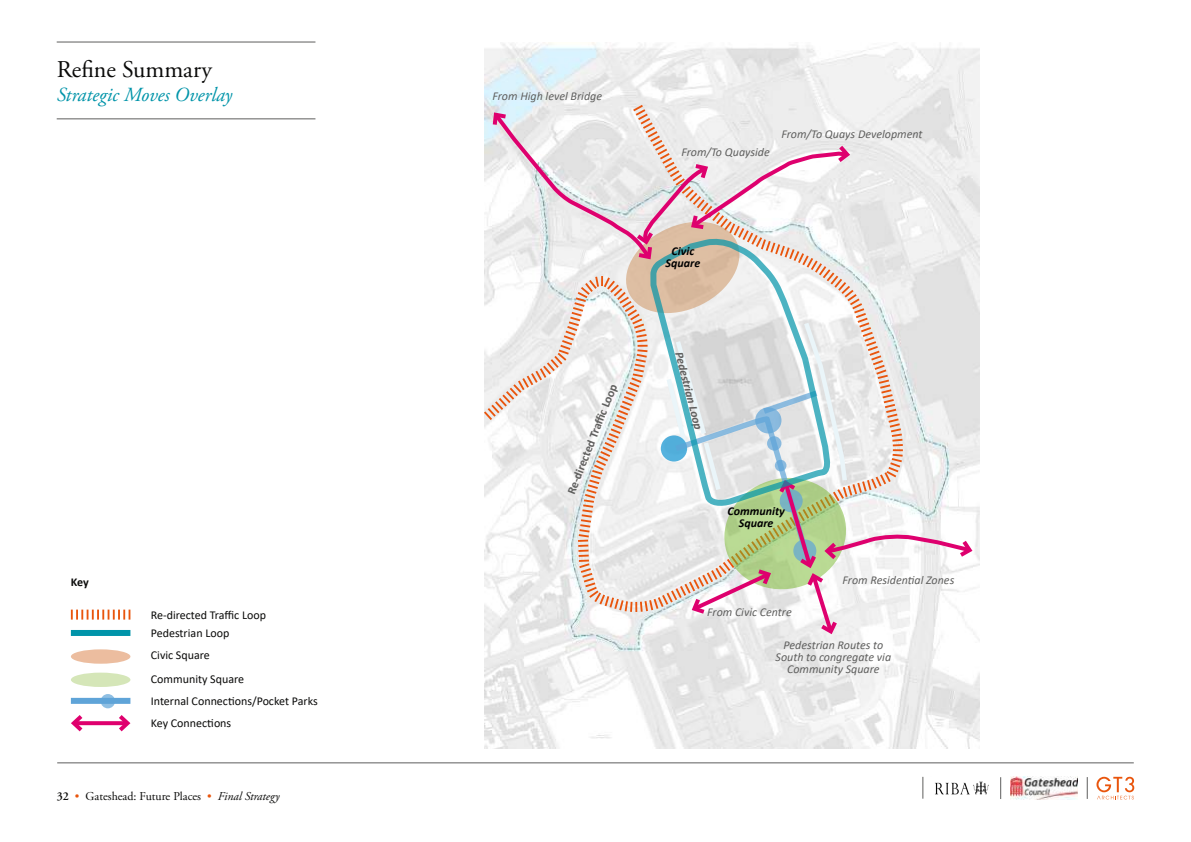
<style>
.page{position:relative;width:1191px;height:842px;background:#fff}
.page>*{position:absolute;margin:0;border:0;box-sizing:border-box;transform-origin:0 0}
.t1{font:24px "Adobe Garamond Pro";color:#0a0a09}
.t2{font:italic 20px "Adobe Garamond Pro";color:#0094a9}
.t3{font:italic 12px/12px "Calibri";color:#5f5f5e;text-align:center}
.t4{font:12px/22.8px "Calibri";color:#0a0a09}
.t5{font:12px "Adobe Garamond Pro";color:#0a0a09}
.t6{font:italic 700 12px/12px "Calibri";color:#000;text-align:center}
.t7{font:700 12px "Calibri";color:#5f5f5e}
.t8{font:italic 700 12px "Calibri";color:#5f5f5e}
.t9{font:700 12px "Calibri";color:#0a0a09}
.s1{font-weight:600}
.s2{color:#e9550d}
.s3{font-style:italic}
</style>
<div class="page">
<hr style="left:57px;top:119px;width:258px;height:1px;background:#5e5e5d">
<hr style="left:57px;top:42px;width:258px;height:1px;background:#5e5e5d">
<hr style="left:57px;top:763px;width:1076px;height:1px;background:#5e5e5d">
<svg style="left:1096px;top:777px;width:38px;height:22px"></svg>
<svg style="left:1087px;top:777px;width:1px;height:22px"></svg>
<svg style="left:1000px;top:777px;width:1px;height:22px"></svg>
<img style="left:1010px;top:777px;width:67px;height:22px">
<img style="left:935px;top:781px;width:54px;height:14px">
<svg style="left:922px;top:777px;width:1px;height:22px"></svg>
<img style="left:484px;top:43px;width:495px;height:705px">
<svg style="left:484px;top:103px;width:420px;height:511px"></svg>
<svg style="left:71px;top:610px;width:59px;height:10px"></svg>
<div style="left:71px;top:630px;width:59px;height:6px;background:#0094a9"></div>
<div style="left:71px;top:649px;width:59px;height:15px;background:#ecbd9f;border-radius:50%"></div>
<div style="left:71px;top:673px;width:59px;height:14px;background:#d5e6b8;border-radius:50%"></div>
<div style="left:71px;top:698px;width:59px;height:6px;background:#5fa4d8"></div>
<svg style="left:101px;top:694px;width:14px;height:14px"></svg>
<svg style="left:490px;top:109px;width:485px;height:528px"></svg>
<svg style="left:87px;top:721px;width:28px;height:4px"></svg>
<svg style="left:71px;top:715px;width:16px;height:17px"></svg>
<svg style="left:115px;top:715px;width:16px;height:17px"></svg>
<svg style="left:646px;top:234px;width:187px;height:273px"></svg>
<h1 class="t1" style="left:57px;top:55px;width:157px">Refine Summary</h1>
<h2 class="t2" style="left:57px;top:83px;width:177px">Strategic Moves Overlay</h2>
<p class="t9" style="left:71px;top:574px;width:19px">Key</p>
<p class="t4" style="left:151px;top:605px;width:117px;line-height:18.4px">Re-directed Traffic Loop<br>Pedestrian Loop</p>
<p class="t4" style="left:151px;top:644px;width:168px">Civic Square<br>Community Square<br>Internal Connections/Pocket Parks</p>
<p class="t4" style="left:151px;top:711px;width:82px">Key Connections</p>
<p class="t5" style="left:57px;top:789px;width:224px"><span class="s1">32</span> <span class="s2">•</span> Gateshead: Future Places <span class="s2">•</span> <span class="s3">Final Strategy</span></p>
<p class="t3" style="left:492px;top:89px;width:111px">From High level Bridge</p>
<p class="t7" style="left:563px;top:491px;width:119px;rotate:-69deg">Re-directed Traffi c Loop</p>
<p class="t3" style="left:681px;top:145px;width:90px">From/To Quayside</p>
<p class="t3" style="left:781px;top:128px;width:143px">From/To Quays Development</p>
<p class="t6" style="left:665px;top:244px;width:36px">Civic<br>Square</p>
<p class="t8" style="left:687px;top:350px;width:81px;rotate:75deg">Pedestrian Loop</p>
<p class="t6" style="left:727px;top:504px;width:59px">Community<br>Square</p>
<p class="t3" style="left:707px;top:605px;width:86px">From Civic Centre</p>
<p class="t3" style="left:842px;top:574px;width:113px">From Residential Zones</p>
<p class="t3" style="left:775px;top:638px;width:117px">Pedestrian Routes to<br>South to congregate via<br>Community Square</p>
</div>
